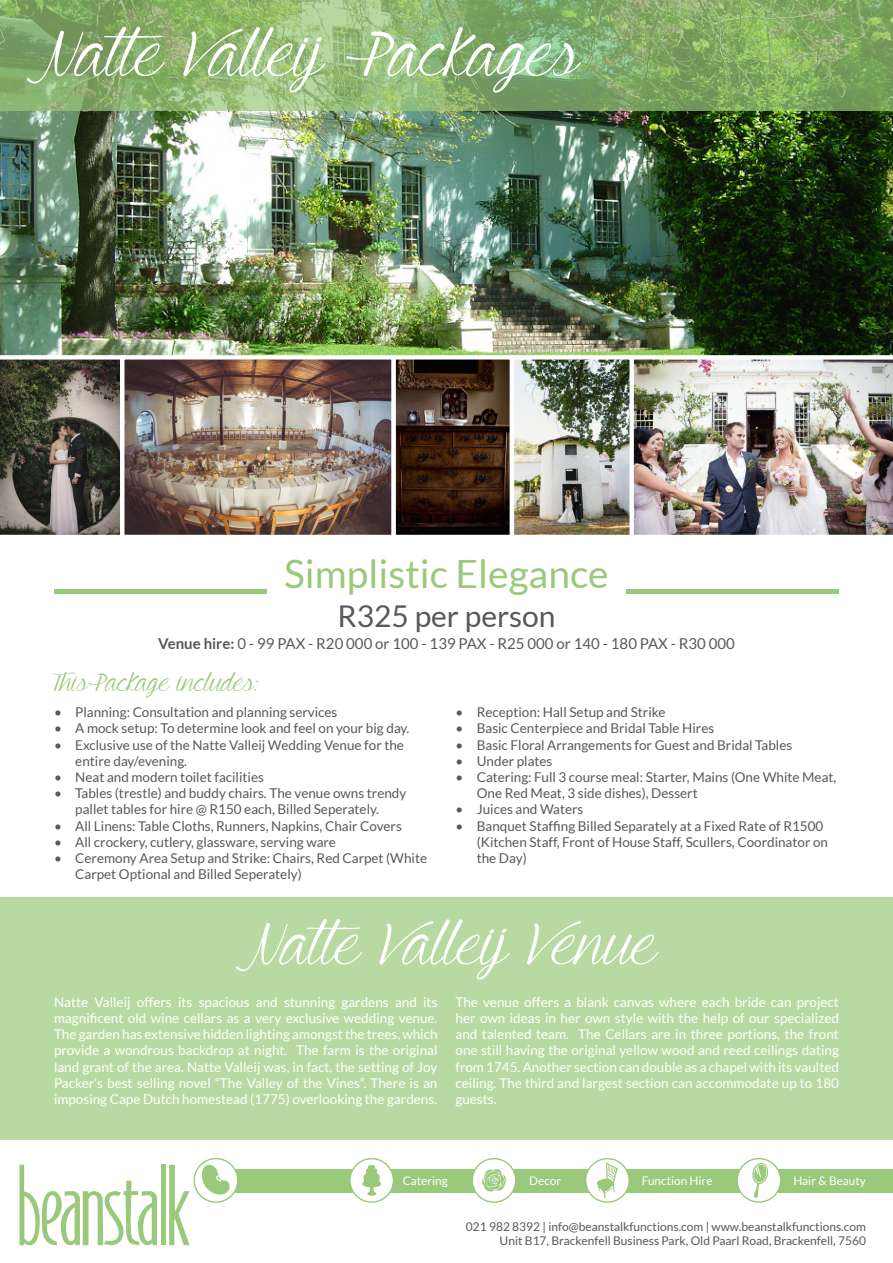
<style>
.page{position:relative;width:893px;height:1263px;background:#fff}
.page>*{position:absolute;margin:0;border:0;box-sizing:border-box;transform-origin:0 0}
.t1{font:65.4px "Young&Beautiful";color:#fff}
.t2{font:60px "Young&Beautiful";color:#fff}
.t3{font:39px "Lato";color:#9bc97b}
.t4{font:30px "Lato";color:#57585a}
.t5{font:25.5px "Young&Beautiful";color:#9bc97b}
.t6{font:15px "Lato";color:#57585a}
.t7{font:13.5px/16.2px "Lato";color:#57585a}
.t8{font:13.5px/16.2px "Lato";color:#fff;text-align:justify}
.t9{font:12px "Lato";color:#57585a}
.t10{font:11.85px "Lato";color:#fff}
.s1{font-weight:700}
</style>
<div class="page">
<div style="left:0;top:897px;width:893px;height:243px;background:#b9d9a2"></div>
<img style="left:0;top:111px;width:893px;height:244px">
<img style="left:125px;top:360px;width:503px;height:174px">
<svg style="left:0;top:355px;width:120px;height:180px;background:#5b584f"></svg>
<img style="left:628px;top:355px;width:265px;height:180px">
<div style="left:120px;top:355px;width:276px;height:184px;border:4px solid #fff"></div>
<div style="left:391px;top:355px;width:123px;height:184px;border:4px solid #fff"></div>
<div style="left:510px;top:355px;width:124px;height:184px;border:4px solid #fff"></div>
<svg style="left:0;top:0;width:893px;height:111px;background:#89b06e"></svg>
<div style="left:54px;top:589px;width:213px;height:5px;background:#9bc97b"></div>
<div style="left:626px;top:589px;width:213px;height:5px;background:#9bc97b"></div>
<div style="left:200px;top:1169px;width:693px;height:23px;background:#9bc97b"></div>
<svg style="left:20px;top:1165px;width:137px;height:81px"></svg>
<div style="left:161px;top:1165px;width:5px;height:80px;background:#9bc97b"></div>
<svg style="left:169px;top:1165px;width:21px;height:80px"></svg>
<svg style="left:194px;top:1158px;width:44px;height:44px"></svg>
<div style="left:193px;top:1158px;width:45px;height:45px;border:1px solid #9bc97b;border-radius:50%"></div>
<svg style="left:199px;top:1164px;width:33px;height:32px"></svg>
<div style="left:586px;top:1159px;width:43px;height:43px;background:#fff;border-radius:50%"></div>
<div style="left:585px;top:1158px;width:45px;height:45px;border:1px solid #9bc97b;border-radius:50%"></div>
<div style="left:350px;top:1159px;width:43px;height:43px;background:#fff;border-radius:50%"></div>
<div style="left:349px;top:1158px;width:45px;height:45px;border:1px solid #9bc97b;border-radius:50%"></div>
<div style="left:472px;top:1159px;width:44px;height:43px;background:#fff;border-radius:50%"></div>
<div style="left:472px;top:1158px;width:44px;height:45px;border:1px solid #9bc97b;border-radius:50%"></div>
<svg style="left:597px;top:1162px;width:21px;height:36px"></svg>
<svg style="left:362px;top:1165px;width:19px;height:31px"></svg>
<svg style="left:482px;top:1169px;width:24px;height:23px"></svg>
<svg style="left:737px;top:1158px;width:44px;height:44px"></svg>
<div style="left:736px;top:1158px;width:45px;height:45px;border:1px solid #9bc97b;border-radius:50%"></div>
<svg style="left:751px;top:1161px;width:19px;height:37px"></svg>
<p class="t1" style="left:27px;top:20px;width:554px">_Natte_Valleij Packages</p>
<p class="t3" style="left:284px;top:552px;width:326px">Simplistic Elegance</p>
<p class="t4" style="left:337px;top:599px;width:220px">R325 per person</p>
<p class="t6" style="left:158px;top:635px;width:578px"><span class="s1">Venue hire:</span> 0 - 99 PAX - R20 000 or 100 - 139 PAX - R25 000 or 140 - 180 PAX - R30 000</p>
<p class="t5" style="left:54px;top:669px;width:206px">This Package includes:</p>
<p class="t7" style="left:54px;top:704px;width:285px">• Planning: Consultation and planning services</p>
<p class="t7" style="left:54px;top:720px;width:357px">• A mock setup: To determine look and feel on your big day.</p>
<p class="t7" style="left:75px;top:736px;width:330px;text-indent:-21px">• Exclusive use of the Natte Valleij Wedding Venue for the entire day/evening.</p>
<p class="t7" style="left:54px;top:769px;width:211px">• Neat and modern toilet facilities</p>
<p class="t7" style="left:54px;top:785px;width:354px;text-align:center">• Tables (trestle) and buddy chairs. The venue owns trendy pallet tables for hire @ R150 each, Billed Seperately.</p>
<p class="t7" style="left:54px;top:817px;width:349px">• All Linens: Table Cloths, Runners, Napkins, Chair Covers</p>
<p class="t7" style="left:54px;top:834px;width:284px">• All crockery, cutlery, glassware, serving ware</p>
<p class="t7" style="left:75px;top:850px;width:353px;text-indent:-21px">• Ceremony Area Setup and Strike: Chairs, Red Carpet (White<br>Carpet Optional and Billed Seperately)</p>
<p class="t7" style="left:455px;top:704px;width:212px">• Reception: Hall Setup and Strike</p>
<p class="t7" style="left:455px;top:720px;width:260px">• Basic Centerpiece and Bridal Table Hires</p>
<p class="t7" style="left:455px;top:736px;width:338px">• Basic Floral Arrangements for Guest and Bridal Tables</p>
<p class="t7" style="left:455px;top:753px;width:99px">• Under plates</p>
<p class="t7" style="left:477px;top:769px;width:361px;text-indent:-21px">• Catering: Full 3 course meal: Starter, Mains (One White Meat,<br>One Red Meat, 3 side dishes), Dessert</p>
<p class="t7" style="left:455px;top:801px;width:129px">• Juices and Waters</p>
<p class="t7" style="left:477px;top:817px;width:353px;text-indent:-21px">• Banquet Staffing Billed Separately at a Fixed Rate of R1500 (Kitchen Staff, Front of House Staff, Scullers, Coordinator on the Day)</p>
<p class="t2" style="left:236px;top:913px;width:422px">_Natte_Valleij Venue</p>
<p class="t8" style="left:54px;top:994px;width:385px">Natte Valleij offers its spacious and stunning gardens and its magnificent old wine cellars as a very exclusive wedding venue.<br>The garden has extensive hidden lighting amongst the trees, which provide a wondrous backdrop at night. The farm is the original land grant of the area. Natte Valleij was, in fact, the setting of Joy Packer’s best selling novel “The Valley of the Vines”. There is an imposing Cape Dutch homestead (1775) overlooking the gardens.</p>
<p class="t8" style="left:455px;top:994px;width:385px">The venue offers a blank canvas where each bride can project her own ideas in her own style with the help of our specialized and talented team. The Cellars are in three portions, the front one still having the original yellow wood and reed ceilings dating from 1745. Another section can double as a chapel with its vaulted ceiling. The third and largest section can accommodate up to 180 guests.</p>
<p class="t10" style="left:403px;top:1174px;width:47px">Catering</p>
<p class="t10" style="left:529px;top:1174px;width:33px">Decor</p>
<p class="t10" style="left:642px;top:1174px;width:72px">Function Hire</p>
<p class="t9" style="left:466px;top:1220px;width:402px">021 982 8392 | info@beanstalkfunctions.com | www.beanstalkfunctions.com</p>
<p class="t9" style="left:500px;top:1234px;width:368px">Unit B17, Brackenfell Business Park, Old Paarl Road, Brackenfell, 7560</p>
<p class="t10" style="left:793px;top:1174px;width:74px">Hair &amp; Beauty</p>
</div>
